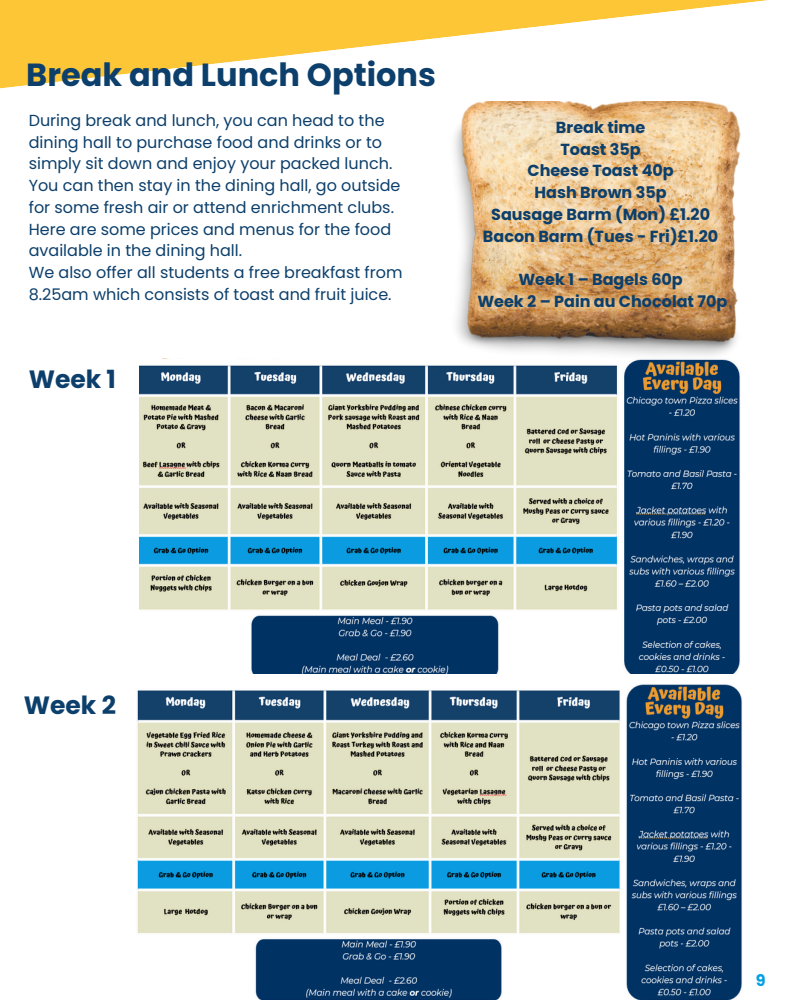
<style>
.page{position:relative;width:792px;height:1008px;background:#fff}
.page>*{position:absolute;margin:0;border:0;box-sizing:border-box;transform-origin:0 0}
.t1{font:700 32px "Poppins";color:#0c3f6b}
.t2{font:700 25px "Poppins";color:#0c3f6b}
.t3{font:16px/21.8px "Poppins";color:#0c3f6b}
.t4{font:700 16px/21.8px "Poppins";color:#0c3f6b;text-align:center}
.t5{font:700 16px "Poppins";color:#009fe3}
</style>
<div class="page">
<svg style="left:0;top:0;width:768px;height:89px"></svg>
<img style="left:139px;top:358px;width:601px;height:315px">
<img style="left:448px;top:101px;width:293px;height:258px">
<img style="left:137px;top:684px;width:605px;height:316px">
<h1 class="t1" style="left:26px;top:52px;width:411px">Break and Lunch Options</h1>
<p class="t3" style="left:29px;top:109px;width:365px">During break and lunch, you can head to the dining hall to purchase food and drinks or to simply sit down and enjoy your packed lunch.</p>
<p class="t3" style="left:29px;top:175px;width:373px">You can then stay in the dining hall, go outside for some fresh air or attend enrichment clubs.</p>
<p class="t3" style="left:29px;top:218px;width:364px">Here are some prices and menus for the food available in the dining hall.</p>
<h2 class="t3" style="left:29px;top:262px;width:375px">We also offer all students a free breakfast from<br>8.25am which consists of toast and fruit juice.</h2>
<h3 class="t2" style="left:29px;top:362px;width:89px">Week 1</h3>
<p class="t4" style="left:483px;top:116px;width:237px">Break time<br>Toast 35p<br>Cheese Toast 40p<br>Hash Brown 35p<br>Sausage Barm (Mon) £1.20<br>Bacon Barm (Tues - Fri)£1.20</p>
<p class="t4" style="left:477px;top:269px;width:251px">Week 1 – Bagels 60p<br>Week 2 – Pain au Chocolat 70p</p>
<h3 class="t2" style="left:24px;top:688px;width:94px">Week 2</h3>
<p class="t5" style="left:756px;top:970px;width:11px">9</p>
</div>
